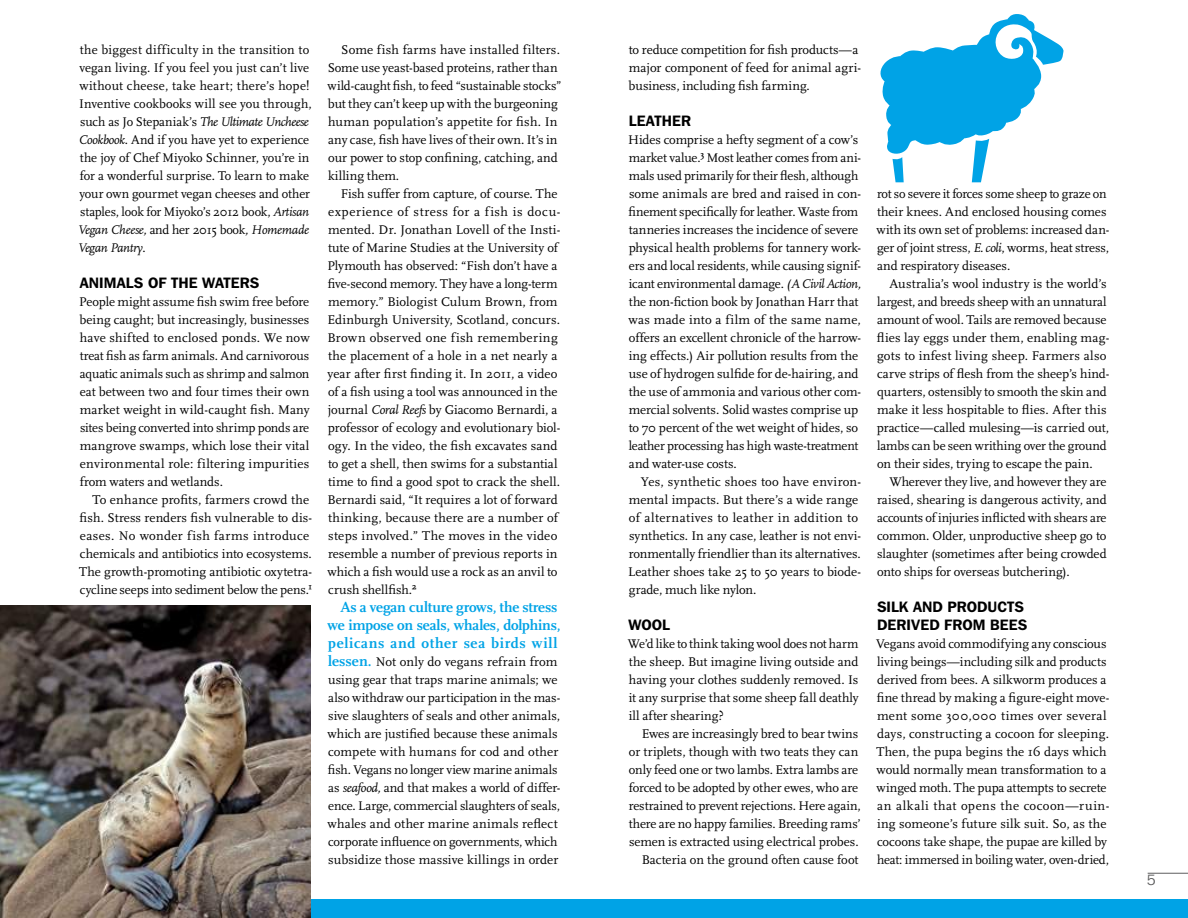
<style>
.page{position:relative;width:1188px;height:918px;background:#fff}
.page>*{position:absolute;margin:0;border:0;box-sizing:border-box;transform-origin:0 0}
.t1{font:700 15px/18px "Scala";letter-spacing:-.005em;color:#00a3e6}
.t2{font:600 15px/18px "Franklin Gothic IT Cby BT";letter-spacing:.005em;color:#000}
.t3{font:15px "Franklin Gothic LT Com";color:#5e5e5f}
.t4{font:13.2px/18px "Scala";color:#000}
.s1{font-style:italic}
.s2{font-weight:700;font-size:15px;color:#00a3e6}
</style>
<div class="page">
<div style="left:0;top:899px;width:1188px;height:19px;background:#00a3e6"></div>
<img style="left:0;top:606px;width:310px;height:312px">
<svg style="left:880px;top:14px;width:183px;height:168px"></svg>
<hr style="left:1148px;top:873px;width:40px;height:1px;background:#5e5e5f">
<p class="t4" style="left:78px;top:41px;width:236px">the biggest difficulty in the transition to vegan living. If you feel you just can’t live without cheese, take heart; there’s hope!<br>Inventive cookbooks will see you through, such as Jo Stepaniak’s <span class="s1">The Ultimate Uncheese Cookbook</span>. And if you have yet to experience the joy of Chef Miyoko Schinner, you’re in for a wonderful surprise. To learn to make your own gourmet vegan cheeses and other staples, look for Miyoko’s 2012 book, <span class="s1">Artisan Vegan Cheese,</span> and her 2015 book<span class="s1">, Homemade Vegan Pantry</span>.</p>
<p class="t2" style="left:80px;top:273px;width:181px">ANIMALS OF THE WATERS</p>
<p class="t4" style="left:79px;top:293px;width:232px;text-align:justify">People might assume fish swim free before being caught; but increasingly, businesses have shifted to enclosed ponds. We now treat fish as farm animals. And carnivorous aquatic animals such as shrimp and salmon eat between two and four times their own market weight in wild-caught fish. Many sites being converted into shrimp ponds are mangrove swamps, which lose their vital environmental role: filtering impurities from waters and wetlands.</p>
<p class="t4" style="left:79px;top:491px;width:235px;text-indent:14px">To enhance profits, farmers crowd the fish. Stress renders fish vulnerable to dis&shy;eases. No wonder fish farms introduce chemicals and antibiotics into ecosystems.<br>The growth-promoting antibiotic oxytetra&shy;cycline seeps into sediment below the pens.¹</p>
<p class="t4" style="left:328px;top:41px;width:235px;text-indent:14px">Some fish farms have installed filters.<br>Some use yeast-based proteins, rather than wild-caught fish, to feed “sustainable stocks” but they can’t keep up with the burgeoning human population’s appetite for fish. In any case, fish have lives of their own. It’s in our power to stop confining, catching, and killing them.</p>
<p class="t4" style="left:327px;top:185px;width:235px;text-indent:13px">Fish suffer from capture, of course. The experience of stress for a fish is docu&shy;mented. Dr. Jonathan Lovell of the Insti&shy;tute of Marine Studies at the University of Plymouth has observed: “Fish don’t have a five-second memory. They have a long-term memory.” Biologist Culum Brown, from Edinburgh University, Scotland, concurs.<br>Brown observed one fish remembering the placement of a hole in a net nearly a year after first finding it. In 2011, a video of a fish using a tool was announced in the journal <span class="s1">Coral Reefs</span> by Giacomo Bernardi, a professor of ecology and evolutionary biol&shy;ogy. In the video, the fish excavates sand to get a shell, then swims for a substantial time to find a good spot to crack the shell.<br>Bernardi said, “It requires a lot of forward thinking, because there are a number of steps involved.” The moves in the video resemble a number of previous reports in which a fish would use a rock as an anvil to crush shellfish.²</p>
<p class="t1" style="left:328px;top:598px;width:234px;text-indent:13px">As a vegan culture grows, the stress we impose on seals, whales, dolphins, pelicans and other sea birds will</p>
<p class="t4" style="left:328px;top:653px;width:234px"><span class="s2">lessen.</span> Not only do vegans refrain from using gear that traps marine animals; we also withdraw our participation in the mas&shy;sive slaughters of seals and other animals, which are justified because these animals compete with humans for cod and other fish. Vegans no longer view marine animals as <span class="s1">seafood,</span> and that makes a world of differ&shy;ence. Large, commercial slaughters of seals, whales and other marine animals reflect corporate influence on governments, which subsidize those massive killings in order</p>
<p class="t4" style="left:629px;top:41px;width:234px">to reduce competition for fish products—a major component of feed for animal agri&shy;business, including fish farming.</p>
<p class="t2" style="left:629px;top:111px;width:64px">LEATHER</p>
<p class="t4" style="left:628px;top:131px;width:234px">Hides comprise a hefty segment of a cow’s market value.³ Most leather comes from ani&shy;mals used primarily for their flesh, although some animals are bred and raised in con&shy;finement specifically for leather. Waste from tanneries increases the incidence of severe physical health problems for tannery work&shy;ers and local residents, while causing signif&shy;icant environmental damage. <span class="s1">(A Civil Action, </span>the non-fiction book by Jonathan Harr that was made into a film of the same name, offers an excellent chronicle of the harrow&shy;ing effects.) Air pollution results from the use of hydrogen sulfide for de-hairing, and the use of ammonia and various other com&shy;mercial solvents. Solid wastes comprise up to 70 percent of the wet weight of hides, so leather processing has high waste-treatment and water-use costs.</p>
<p class="t4" style="left:628px;top:473px;width:235px;text-indent:13px">Yes, synthetic shoes too have environ&shy;mental impacts. But there’s a wide range of alternatives to leather in addition to synthetics. In any case, leather is not envi&shy;ronmentally friendlier than its alternatives.<br>Leather shoes take 25 to 50 years to biode&shy;grade, much like nylon.</p>
<p class="t2" style="left:628px;top:615px;width:43px">WOOL</p>
<p class="t4" style="left:628px;top:635px;width:233px;text-align:justify">We’d like to think taking wool does not harm the sheep. But imagine living outside and having your clothes suddenly removed. Is it any surprise that some sheep fall deathly ill after shearing?</p>
<p class="t4" style="left:629px;top:725px;width:234px;text-align:right">Ewes are increasingly bred to bear twins<br>or triplets, though with two teats they can only feed one or two lambs. Extra lambs are forced to be adopted by other ewes, who are restrained to prevent rejections. Here again, there are no happy families. Breeding rams’ semen is extracted using electrical probes.<br>Bacteria on the ground often cause foot</p>
<p class="t4" style="left:877px;top:185px;width:234px">rot so severe it forces some sheep to graze on their knees. And enclosed housing comes with its own set of problems: increased dan&shy;ger of joint stress, <span class="s1">E. coli</span>, worms, heat stress, and respiratory diseases.</p>
<p class="t4" style="left:877px;top:275px;width:234px;text-indent:13px">Australia’s wool industry is the world’s largest, and breeds sheep with an unnatural amount of wool. Tails are removed because flies lay eggs under them, enabling mag&shy;gots to infest living sheep. Farmers also carve strips of flesh from the sheep’s hind&shy;quarters, ostensibly to smooth the skin and make it less hospitable to flies. After this practice—called mulesing—is carried out, lambs can be seen writhing over the ground on their sides, trying to escape the pain.</p>
<p class="t4" style="left:877px;top:473px;width:231px;text-align:justify;text-indent:12px">Wherever they live, and however they are raised, shearing is dangerous activity, and accounts of injuries inflicted with shears are common. Older, unproductive sheep go to slaughter (sometimes after being crowded onto ships for overseas butchering).⁴</p>
<p class="t2" style="left:877px;top:597px;width:152px">SILK AND PRODUCTS<br>DERIVED FROM BEES</p>
<p class="t4" style="left:876px;top:635px;width:235px">Vegans avoid commodifying any conscious living beings—including silk and products derived from bees. A silkworm produces a fine thread by making a figure-eight move&shy;ment some 300,000 times over several days, constructing a cocoon for sleeping.<br>Then, the pupa begins the 16 days which would normally mean transformation to a winged moth. The pupa attempts to secrete an alkali that opens the cocoon—ruin&shy;ing someone’s future silk suit. So, as the cocoons take shape, the pupae are killed by heat: immersed in boiling water, oven-dried,</p>
<p class="t3" style="left:1147px;top:871px;width:10px">5</p>
</div>
